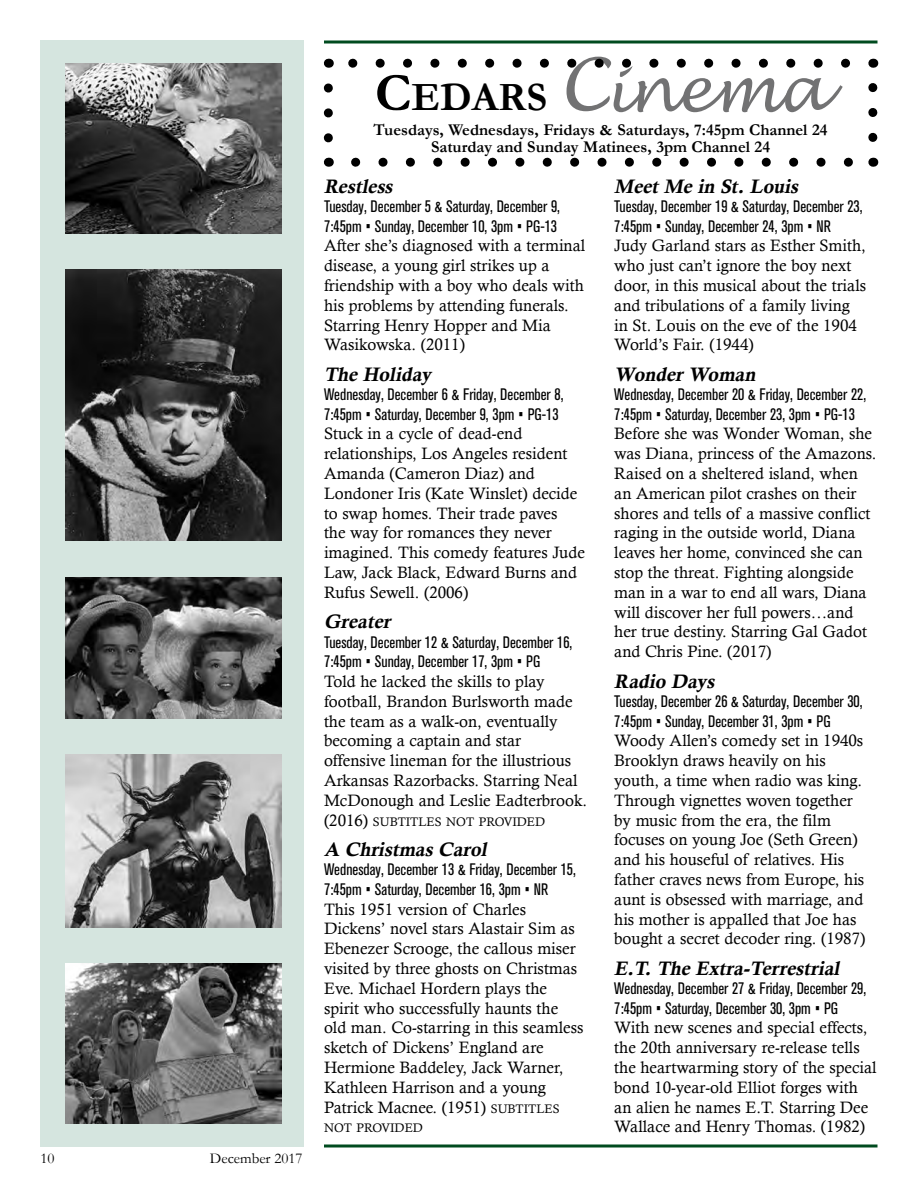
<style>
.page{position:relative;width:918px;height:1188px;background:#fff}
.page>*{position:absolute;margin:0;border:0;box-sizing:border-box;transform-origin:0 0}
.t1{font:700 40.5px "Garamond";color:#000}
.t2{font:italic 19.5px "Calis MT Bol";color:#000}
.t3{font:16.5px/19.8px "Calisto";color:#000}
.t4{font:condensed 16.5px/19.5px "Akzidenz Grotesk BQ";color:#000}
.t5{font:700 16.5px "Garamond";color:#000}
.t6{font:15px "Garamond";color:#000}
.t7{font:12.3px "Calisto";color:#000}
.s1{font-size:54px}
.s2{font-family:"Lucida Handwriting";font-weight:400;font-style:italic;font-size:72px;color:#727273}
.s3{font-family:"Lucida Handwriting";font-weight:400;font-style:italic;font-size:61.5px;color:#727273}
.s4{font-size:16.5px}
.s5{font-size:12.3px}
</style>
<div class="page">
<svg style="left:324px;top:1144px;width:554px;height:4px;background:#3f7756"></svg>
<svg style="left:324px;top:40px;width:554px;height:4px;background:#3f7756"></svg>
<div style="left:40px;top:40px;width:264px;height:1108px;background:#d5e5df"></div>
<svg style="left:324px;top:88px;width:9px;height:55px"></svg>
<svg style="left:356px;top:158px;width:497px;height:9px"></svg>
<svg style="left:868px;top:83px;width:9px;height:54px"></svg>
<svg style="left:348px;top:59px;width:498px;height:9px"></svg>
<img style="left:65px;top:63px;width:216px;height:171px">
<img style="left:65px;top:270px;width:216px;height:271px">
<img style="left:65px;top:577px;width:216px;height:142px">
<img style="left:65px;top:755px;width:216px;height:172px">
<img style="left:65px;top:963px;width:216px;height:160px">
<p class="t6" style="left:40px;top:1149px;width:16px">10</p>
<p class="t6" style="left:210px;top:1149px;width:94px">December 2017</p>
<h1 class="t1" style="left:375px;top:73px;width:453px"><span class="s1">C</span>EDARS <span class="s2">C</span><span class="s3">inema</span></h1>
<p class="t5" style="left:431px;top:137px;width:341px">Saturday and Sunday Matinees, 3pm Channel 24</p>
<p class="t5" style="left:374px;top:120px;width:456px">Tuesdays, Wednesdays, Fridays &amp; Saturdays, 7:45pm Channel 24</p>
<p class="t2" style="left:324px;top:175px;width:74px">Restless</p>
<p class="t4" style="left:324px;top:197px;width:237px">Tuesday, December 5 &amp; Saturday, December 9,<br>7:45pm • Sunday, December 10, 3pm • PG-13</p>
<p class="t3" style="left:324px;top:236px;width:263px">After she’s diagnosed with a terminal disease, a young girl strikes up a friendship with a boy who deals with his problems by attending funerals.<br>Starring Henry Hopper and Mia<br>Wasikowska. (2011)</p>
<p class="t2" style="left:324px;top:363px;width:108px">The Holiday</p>
<p class="t4" style="left:324px;top:385px;width:241px">Wednesday, December 6 &amp; Friday, December 8,<br>7:45pm • Saturday, December 9, 3pm • PG-13</p>
<p class="t3" style="left:324px;top:424px;width:262px">Stuck in a cycle of dead-end relationships, Los Angeles resident<br>Amanda (Cameron Diaz) and<br>Londoner Iris (Kate Winslet) decide to swap homes. Their trade paves<br>the way for romances they never imagined. This comedy features Jude<br>Law, Jack Black, Edward Burns and<br>Rufus Sewell. (2006)</p>
<p class="t2" style="left:324px;top:610px;width:72px">Greater</p>
<p class="t4" style="left:324px;top:632px;width:250px">Tuesday, December 12 &amp; Saturday, December 16,<br>7:45pm • Sunday, December 17, 3pm • PG</p>
<p class="t3" style="left:324px;top:671px;width:265px">Told he lacked the skills to play football, Brandon Burlsworth made the team as a walk-on, eventually becoming a captain and star<br>offensive lineman for the illustrious Arkansas Razorbacks. Starring Neal McDonough and Leslie Eadterbrook.</p>
<p class="t7" style="left:324px;top:814px;width:223px"><span class="s4">(2016)</span> SUBTITLES NOT PROVIDED</p>
<p class="t2" style="left:324px;top:838px;width:168px">A Christmas Carol</p>
<p class="t4" style="left:324px;top:860px;width:253px">Wednesday, December 13 &amp; Friday, December 15,<br>7:45pm • Saturday, December 16, 3pm • NR</p>
<p class="t3" style="left:324px;top:899px;width:261px">This 1951 version of Charles Dickens’ novel stars Alastair Sim as Ebenezer Scrooge, the callous miser visited by three ghosts on Christmas Eve. Michael Hordern plays the spirit who successfully haunts the old man. Co-starring in this seamless sketch of Dickens’ England are Hermione Baddeley, Jack Warner, Kathleen Harrison and a young Patrick Macnee. (1951) <span class="s5">SUBTITLES</span></p>
<p class="t7" style="left:324px;top:1121px;width:101px">NOT PROVIDED</p>
<p class="t2" style="left:614px;top:175px;width:189px">Meet Me in St. Louis</p>
<p class="t4" style="left:614px;top:197px;width:250px">Tuesday, December 19 &amp; Saturday, December 23,<br>7:45pm • Sunday, December 24, 3pm • NR</p>
<p class="t3" style="left:614px;top:236px;width:253px">Judy Garland stars as Esther Smith, who just can’t ignore the boy next door, in this musical about the trials and tribulations of a family living in St. Louis on the eve of the 1904<br>World’s Fair. (1944)</p>
<p class="t2" style="left:614px;top:363px;width:146px">Wonder Woman</p>
<p class="t4" style="left:614px;top:385px;width:253px">Wednesday, December 20 &amp; Friday, December 22,<br>7:45pm • Saturday, December 23, 3pm • PG-13</p>
<p class="t3" style="left:614px;top:424px;width:264px">Before she was Wonder Woman, she was Diana, princess of the Amazons.<br>Raised on a sheltered island, when an American pilot crashes on their shores and tells of a massive conflict raging in the outside world, Diana leaves her home, convinced she can stop the threat. Fighting alongside man in a war to end all wars, Diana will discover her full powers…and her true destiny. Starring Gal Gadot and Chris Pine. (2017)</p>
<p class="t2" style="left:614px;top:670px;width:105px">Radio Day s</p>
<p class="t4" style="left:614px;top:692px;width:250px">Tuesday, December 26 &amp; Saturday, December 30,<br>7:45pm • Sunday, December 31, 3pm • PG</p>
<p class="t3" style="left:614px;top:731px;width:253px">Woody Allen’s comedy set in 1940s Brooklyn draws heavily on his youth, a time when radio was king.<br>Through vignettes woven together by music from the era, the film focuses on young Joe (Seth Green) and his houseful of relatives. His father craves news from Europe, his aunt is obsessed with marriage, and his mother is appalled that Joe has bought a secret decoder ring. (1987)</p>
<p class="t2" style="left:614px;top:957px;width:231px">E.T. The Extra-Terrestrial</p>
<p class="t4" style="left:614px;top:979px;width:253px">Wednesday, December 27 &amp; Friday, December 29,<br>7:45pm • Saturday, December 30, 3pm • PG</p>
<p class="t3" style="left:614px;top:1018px;width:264px">With new scenes and special effects, the 20th anniversary re-release tells the heartwarming story of the special bond 10-year-old Elliot forges with an alien he names E.T. Starring Dee Wallace and Henry Thomas. (1982)</p>
</div>
